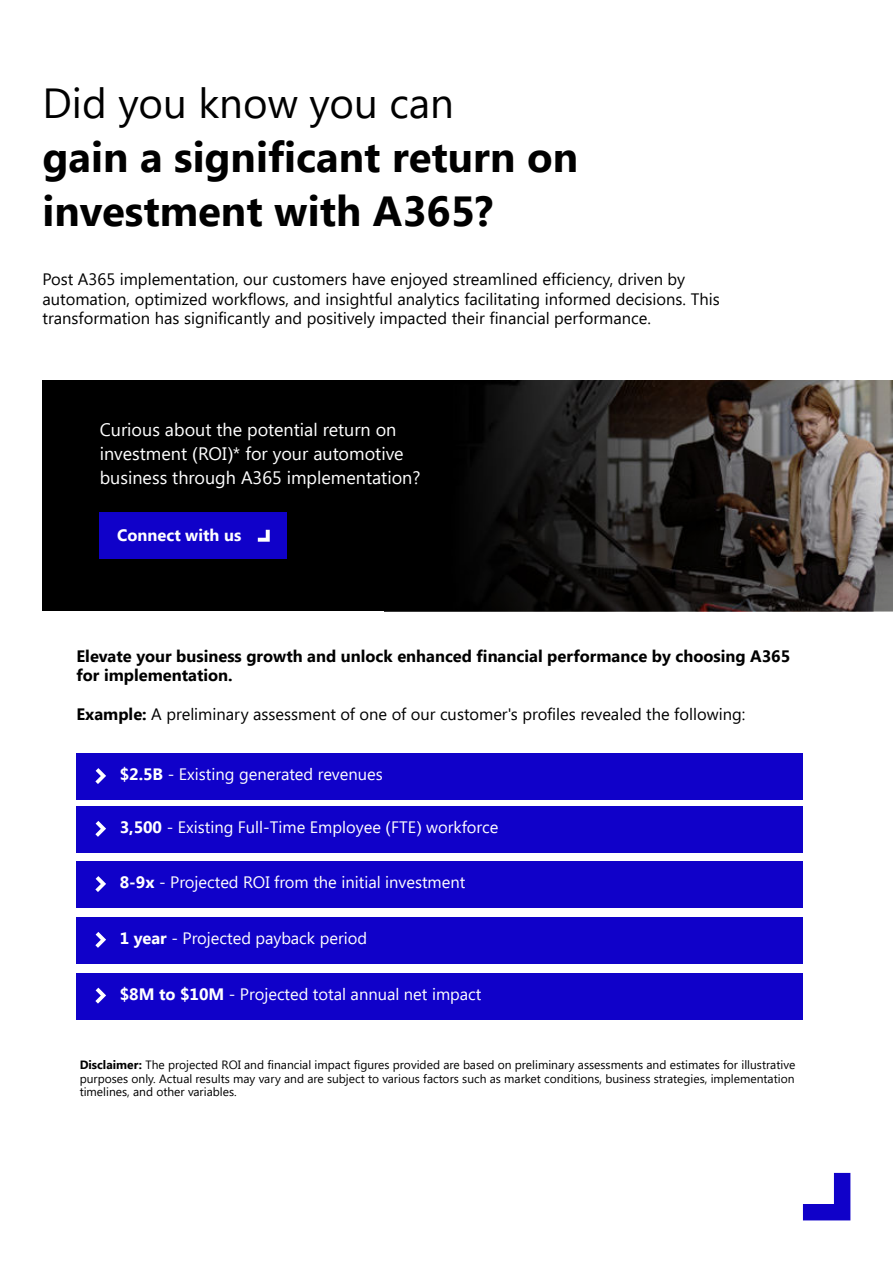
<style>
.page{position:relative;width:893px;height:1263px;background:#fff}
.page>*{position:absolute;margin:0;border:0;box-sizing:border-box;transform-origin:0 0}
.t1{font:700 42px/54px "Segoe UI";color:#000}
.t2{font:42px "Segoe UI";color:#000}
.t3{font:18px/24px "Segoe UI";color:#fff}
.t4{font:16.5px/19.5px "Segoe UI";color:#000}
.t5{font:16.5px "Segoe UI";color:#fff}
.t6{font:700 16.5px/19.5px "Segoe UI";color:#000}
.t7{font:700 16.5px "Segoe UI";color:#fff}
.t8{font:12px/13.5px "Segoe UI";color:#000;text-align:justify}
.s1{font-family:"Arial"}
.s2{font-weight:700}
</style>
<div class="page">
<div style="left:43px;top:380px;width:850px;height:231px;background:#000"></div>
<img style="left:478px;top:380px;width:415px;height:231px">
<div style="left:77px;top:753px;width:726px;height:46px;background:#1001c9"></div>
<div style="left:77px;top:806px;width:726px;height:47px;background:#1001c9"></div>
<div style="left:77px;top:861px;width:726px;height:47px;background:#1001c9"></div>
<div style="left:77px;top:917px;width:726px;height:47px;background:#1001c9"></div>
<div style="left:77px;top:973px;width:726px;height:47px;background:#1001c9"></div>
<svg style="left:95px;top:768px;width:11px;height:16px"></svg>
<svg style="left:95px;top:821px;width:11px;height:16px"></svg>
<svg style="left:95px;top:876px;width:11px;height:16px"></svg>
<svg style="left:95px;top:932px;width:11px;height:16px"></svg>
<svg style="left:95px;top:988px;width:11px;height:15px"></svg>
<svg style="left:803px;top:1173px;width:47px;height:47px"></svg>
<div style="left:100px;top:512px;width:187px;height:47px;background:#1001c9"></div>
<svg style="left:258px;top:530px;width:12px;height:12px"></svg>
<h1 class="t2" style="left:43px;top:85px;width:413px">Did you know you can</h1>
<h1 class="t1" style="left:43px;top:133px;width:537px">gain a significant return on investment with A365?</h1>
<p class="t4" style="left:43px;top:271px;width:679px">Post A365 implementation, our customers have enjoyed streamlined efficiency, driven by automation, optimized workflows, and insightful analytics facilitating informed decisions. This transformation has significantly and positively impacted their financial performance.</p>
<p class="t3" style="left:100px;top:419px;width:322px">Curious about the potential return on investment <span class="s1">(</span>ROI<span class="s1">)</span>* for your automotive business through A365 implementation?</p>
<p class="t7" style="left:117px;top:528px;width:126px">Connect with us</p>
<p class="t6" style="left:77px;top:647px;width:715px">Elevate your business growth and unlock enhanced financial performance by choosing A365 for implementation.</p>
<p class="t4" style="left:77px;top:706px;width:670px"><span class="s2">Example:</span> A preliminary assessment of one of our customer's profiles revealed the following:</p>
<p class="t5" style="left:120px;top:767px;width:264px"><span class="s2">$2.5B</span> - Existing generated revenues</p>
<p class="t5" style="left:120px;top:820px;width:380px"><span class="s2">3,500</span> - Existing Full-Time Employee <span class="s1">(</span>FTE<span class="s1">)</span> workforce</p>
<p class="t5" style="left:120px;top:875px;width:347px"><span class="s2">8-9x</span> - Projected ROI from the initial investment</p>
<p class="t5" style="left:120px;top:931px;width:249px"><span class="s2">1 year</span> - Projected payback period</p>
<p class="t5" style="left:120px;top:987px;width:363px"><span class="s2">$8M to $10M</span> - Projected total annual net impact</p>
<p class="t8" style="left:80px;top:1059px;width:717px"><span class="s2">Disclaimer:</span> The projected ROI and financial impact figures provided are based on preliminary assessments and estimates for illustrative purposes only. Actual results may vary and are subject to various factors such as market conditions, business strategies, implementation timelines, and other variables.</p>
</div>
